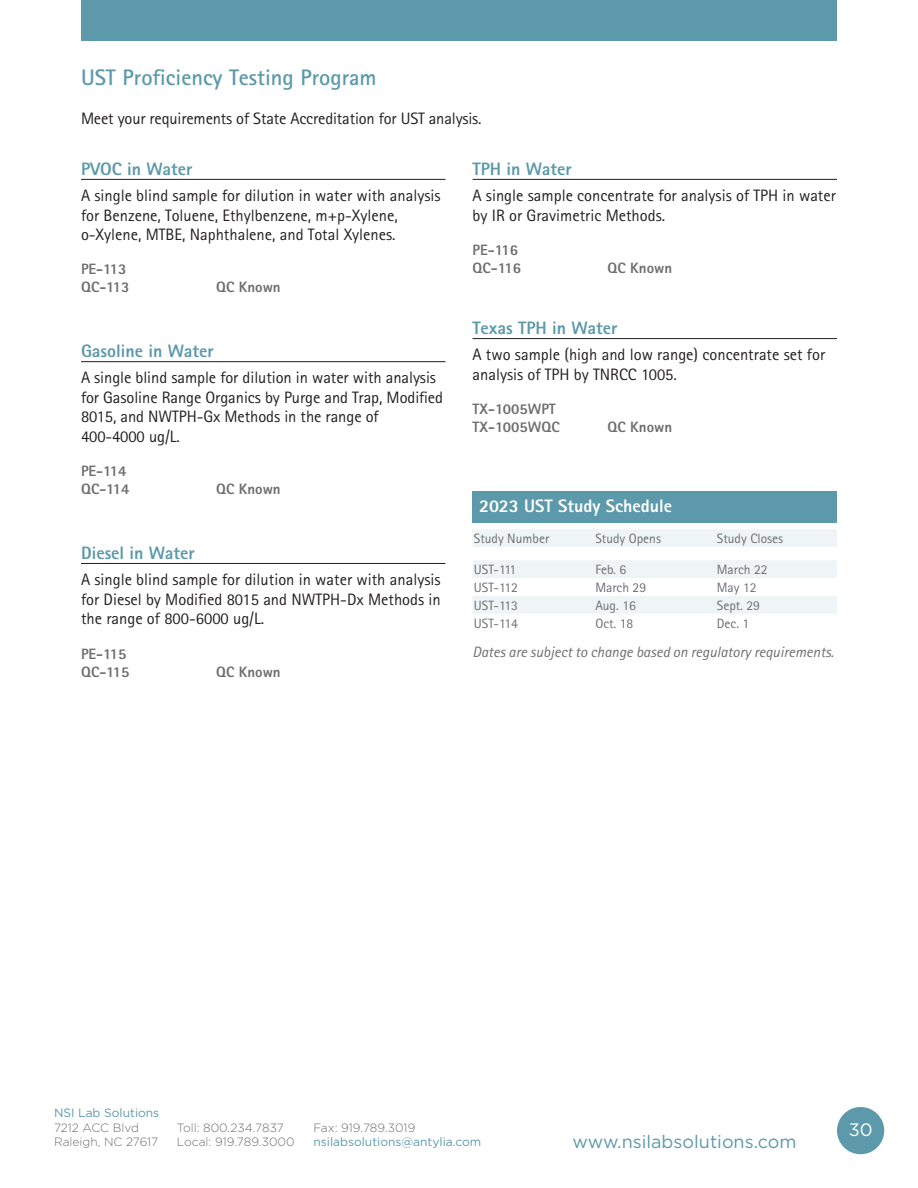
<style>
.page{position:relative;width:918px;height:1188px;background:#fff}
.page>*{position:absolute;margin:0;border:0;box-sizing:border-box;transform-origin:0 0}
.t1{font:700 22.5px "Rotis Sans Serif";color:#5c99ab}
.t2{font:800 18px "Rotis Sans Serif";color:#5c99ab}
.t3{font:18px "Gotham";color:#5c99ab}
.t4{font:800 18px "Rotis Sans Serif";color:#fff}
.t5{font:18px "Gotham";color:#fff}
.t6{font:16.5px/19.5px "Rotis Sans Serif";color:#231f20}
.t7{font:800 15px/18px "Rotis Sans Serif";color:#6d6e70}
.t8{font:italic 15px "Rotis Sans Serif";color:#6d6e70}
.t9{font:13.5px "Rotis Sans Serif";color:#6d6e70}
.t10{font:300 12px "Gotham";color:#6d6e70}
.t11{font:12px "Gotham";color:#5c99ab}
</style>
<div class="page">
<div style="left:81px;top:0;width:756px;height:40px;background:#5c99ab"></div>
<hr style="left:81px;top:361px;width:365px;height:1px;background:#231f20">
<hr style="left:472px;top:179px;width:365px;height:1px;background:#231f20">
<hr style="left:472px;top:338px;width:365px;height:1px;background:#231f20">
<hr style="left:81px;top:563px;width:365px;height:1px;background:#231f20">
<hr style="left:81px;top:179px;width:365px;height:1px;background:#231f20">
<div style="left:472px;top:491px;width:365px;height:31px;background:#5c99ab"></div>
<svg style="left:473px;top:529px;width:364px;height:85px"></svg>
<div style="left:837px;top:1107px;width:47px;height:47px;background:#5c99ab;border-radius:50%"></div>
<h1 class="t1" style="left:81px;top:69px;width:297px">UST Proficiency Testing Program</h1>
<p class="t6" style="left:81px;top:111px;width:402px">Meet your requirements of State Accreditation for UST analysis.</p>
<p class="t2" style="left:81px;top:162px;width:113px">PVOC in Water</p>
<p class="t6" style="left:81px;top:187px;width:361px">A single blind sample for dilution in water with analysis for Benzene, Toluene, Ethylbenzene, m+p-Xylene, o-Xylene, MTBE, Naphthalene, and Total Xylenes.</p>
<p class="t7" style="left:81px;top:261px;width:50px">PE-113<br>QC-113</p>
<p class="t7" style="left:216px;top:279px;width:66px">QC Known</p>
<p class="t2" style="left:81px;top:344px;width:134px">Gasoline in Water</p>
<p class="t6" style="left:81px;top:370px;width:364px">A single blind sample for dilution in water with analysis for Gasoline Range Organics by Purge and Trap, Modified 8015, and NWTPH-Gx Methods in the range of 400-4000 ug/L.</p>
<p class="t7" style="left:81px;top:463px;width:50px">PE-114<br>QC-114</p>
<p class="t7" style="left:216px;top:481px;width:66px">QC Known</p>
<p class="t2" style="left:81px;top:546px;width:115px">Diesel in Water</p>
<p class="t6" style="left:81px;top:572px;width:361px;text-align:justify">A single blind sample for dilution in water with analysis for Diesel by Modified 8015 and NWTPH-Dx Methods in the range of 800-6000 ug/L.</p>
<p class="t7" style="left:81px;top:646px;width:50px">PE-115<br>QC-115</p>
<p class="t7" style="left:216px;top:664px;width:66px">QC Known</p>
<p class="t2" style="left:472px;top:162px;width:101px">TPH in Water</p>
<p class="t6" style="left:472px;top:187px;width:365px">A single sample concentrate for analysis of TPH in water by IR or Gravimetric Methods.</p>
<p class="t7" style="left:472px;top:242px;width:50px">PE-116<br>QC-116</p>
<p class="t7" style="left:608px;top:260px;width:66px">QC Known</p>
<p class="t2" style="left:472px;top:321px;width:146px">Texas TPH in Water</p>
<p class="t6" style="left:472px;top:347px;width:354px">A two sample (high and low range) concentrate set for analysis of TPH by TNRCC 1005.</p>
<p class="t7" style="left:472px;top:401px;width:89px">TX-1005WPT<br>TX-1005WQC</p>
<p class="t7" style="left:608px;top:419px;width:66px">QC Known</p>
<p class="t4" style="left:479px;top:499px;width:195px">2023 UST Study Schedule</p>
<p class="t9" style="left:474px;top:534px;width:77px">Study Number</p>
<p class="t9" style="left:595px;top:534px;width:67px">Study Opens</p>
<p class="t9" style="left:717px;top:534px;width:68px">Study Closes</p>
<p class="t9" style="left:474px;top:565px;width:44px">UST-111</p>
<p class="t9" style="left:595px;top:565px;width:32px">Feb. 6</p>
<p class="t9" style="left:717px;top:565px;width:52px">March 22</p>
<p class="t9" style="left:474px;top:582px;width:45px">UST-112</p>
<p class="t9" style="left:595px;top:582px;width:52px">March 29</p>
<p class="t9" style="left:717px;top:582px;width:41px">May 12</p>
<p class="t9" style="left:474px;top:600px;width:45px">UST-113</p>
<p class="t9" style="left:595px;top:600px;width:42px">Aug. 16</p>
<p class="t9" style="left:717px;top:600px;width:45px">Sept. 29</p>
<p class="t9" style="left:474px;top:618px;width:45px">UST-114</p>
<p class="t9" style="left:595px;top:618px;width:40px">Oct. 18</p>
<p class="t9" style="left:717px;top:618px;width:34px">Dec. 1</p>
<p class="t8" style="left:472px;top:646px;width:363px">Dates are subject to change based on regulatory requirements.</p>
<p class="t11" style="left:54px;top:1107px;width:107px">NSI Lab Solutions</p>
<p class="t10" style="left:54px;top:1122px;width:86px">7212 ACC Blvd</p>
<p class="t10" style="left:177px;top:1122px;width:108px">Toll: 800.234.7837</p>
<p class="t10" style="left:313px;top:1122px;width:103px">Fax: 919.789.3019</p>
<p class="t10" style="left:54px;top:1136px;width:106px">Raleigh, NC 27617</p>
<p class="t10" style="left:177px;top:1136px;width:119px">Local: 919.789.3000</p>
<p class="t11" style="left:314px;top:1136px;width:169px">nsilabsolutions@antylia.com</p>
<p class="t3" style="left:572px;top:1133px;width:226px">www.nsilabsolutions.com</p>
<p class="t5" style="left:849px;top:1122px;width:25px">30</p>
</div>
